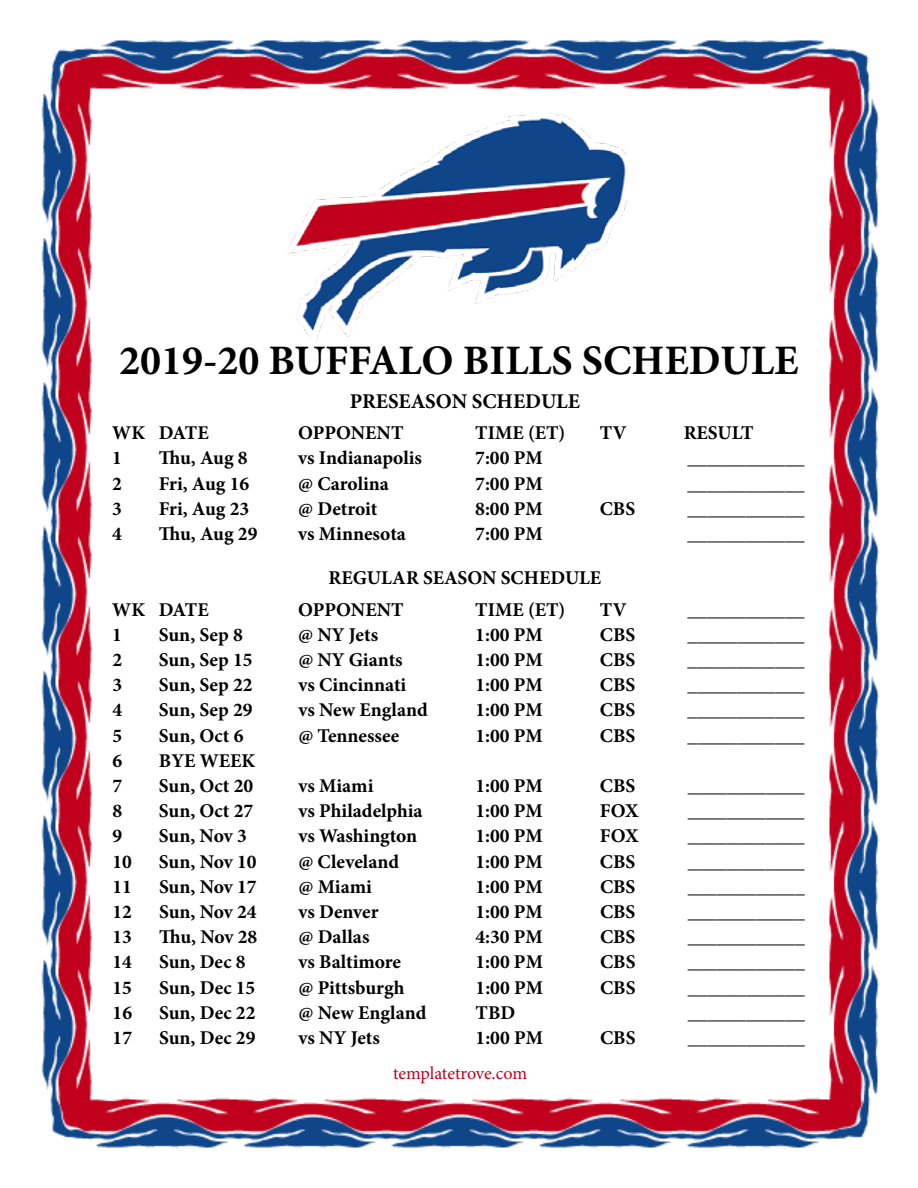
<style>
.page{position:relative;width:918px;height:1188px;background:#fff}
.page>*{position:absolute;margin:0;border:0;box-sizing:border-box;transform-origin:0 0}
.t1{font:700 42px "Minion Pro";color:#000}
.t2{font:700 21px "Minion Pro";color:#000}
.t3{font:700 19.5px "Minion Pro";color:#000}
.t4{font:18px "Minion Pro";letter-spacing:-.005em;color:#c0001d}
</style>
<div class="page">
<img style="left:41px;top:40px;width:839px;height:1108px">
<img style="left:288px;top:112px;width:342px;height:229px">
<h1 class="t1" style="left:119px;top:331px;width:681px">2019-20 BUFFALO BILLS SCHEDULE</h1>
<p class="t2" style="left:350px;top:387px;width:232px">PRESEASON SCHEDULE</p>
<p class="t3" style="left:112px;top:419px;width:98px">WK DATE</p>
<p class="t3" style="left:298px;top:419px;width:107px">OPPONENT</p>
<p class="t3" style="left:475px;top:419px;width:92px">TIME (ET)</p>
<p class="t3" style="left:600px;top:419px;width:28px">TV</p>
<p class="t3" style="left:684px;top:419px;width:71px">RESULT</p>
<p class="t3" style="left:112px;top:445px;width:11px">1</p>
<p class="t3" style="left:159px;top:445px;width:90px">Thu, Aug 8</p>
<p class="t3" style="left:298px;top:445px;width:125px">vs Indianapolis</p>
<p class="t3" style="left:475px;top:445px;width:69px">7:00 PM</p>
<p class="t3" style="left:688px;top:445px;width:118px">____________</p>
<p class="t3" style="left:112px;top:470px;width:11px">2</p>
<p class="t3" style="left:159px;top:470px;width:92px">Fri, Aug 16</p>
<p class="t3" style="left:298px;top:470px;width:92px">@ Carolina</p>
<p class="t3" style="left:475px;top:470px;width:69px">7:00 PM</p>
<p class="t3" style="left:688px;top:470px;width:118px">____________</p>
<p class="t3" style="left:112px;top:495px;width:11px">3</p>
<p class="t3" style="left:159px;top:495px;width:92px">Fri, Aug 23</p>
<p class="t3" style="left:298px;top:495px;width:81px">@ Detroit</p>
<p class="t3" style="left:475px;top:495px;width:69px">8:00 PM</p>
<p class="t3" style="left:600px;top:495px;width:37px">CBS</p>
<p class="t3" style="left:688px;top:495px;width:118px">____________</p>
<p class="t3" style="left:112px;top:520px;width:11px">4</p>
<p class="t3" style="left:159px;top:520px;width:100px">Thu, Aug 29</p>
<p class="t3" style="left:298px;top:520px;width:109px">vs Minnesota</p>
<p class="t3" style="left:475px;top:520px;width:69px">7:00 PM</p>
<p class="t3" style="left:688px;top:520px;width:118px">____________</p>
<p class="t3" style="left:329px;top:564px;width:274px">REGULAR SEASON SCHEDULE</p>
<p class="t3" style="left:112px;top:596px;width:98px">WK DATE</p>
<p class="t3" style="left:298px;top:596px;width:107px">OPPONENT</p>
<p class="t3" style="left:475px;top:596px;width:92px">TIME (ET)</p>
<p class="t3" style="left:600px;top:596px;width:28px">TV</p>
<p class="t3" style="left:688px;top:596px;width:118px">____________</p>
<p class="t3" style="left:112px;top:621px;width:11px">1</p>
<p class="t3" style="left:159px;top:621px;width:86px">Sun, Sep 8</p>
<p class="t3" style="left:298px;top:621px;width:81px">@ NY Jets</p>
<p class="t3" style="left:475px;top:621px;width:69px">1:00 PM</p>
<p class="t3" style="left:600px;top:621px;width:37px">CBS</p>
<p class="t3" style="left:688px;top:621px;width:119px">____________</p>
<p class="t3" style="left:112px;top:646px;width:11px">2</p>
<p class="t3" style="left:159px;top:646px;width:95px">Sun, Sep 15</p>
<p class="t3" style="left:298px;top:646px;width:106px">@ NY Giants</p>
<p class="t3" style="left:475px;top:646px;width:69px">1:00 PM</p>
<p class="t3" style="left:600px;top:646px;width:37px">CBS</p>
<p class="t3" style="left:688px;top:646px;width:118px">____________</p>
<p class="t3" style="left:112px;top:671px;width:11px">3</p>
<p class="t3" style="left:159px;top:671px;width:95px">Sun, Sep 22</p>
<p class="t3" style="left:298px;top:671px;width:109px">vs Cincinnati</p>
<p class="t3" style="left:475px;top:671px;width:69px">1:00 PM</p>
<p class="t3" style="left:600px;top:671px;width:37px">CBS</p>
<p class="t3" style="left:688px;top:671px;width:119px">____________</p>
<p class="t3" style="left:112px;top:696px;width:11px">4</p>
<p class="t3" style="left:159px;top:696px;width:95px">Sun, Sep 29</p>
<p class="t3" style="left:298px;top:696px;width:131px">vs New England</p>
<p class="t3" style="left:475px;top:696px;width:69px">1:00 PM</p>
<p class="t3" style="left:600px;top:696px;width:37px">CBS</p>
<p class="t3" style="left:688px;top:696px;width:118px">____________</p>
<p class="t3" style="left:112px;top:722px;width:11px">5</p>
<p class="t3" style="left:159px;top:722px;width:86px">Sun, Oct 6</p>
<p class="t3" style="left:298px;top:722px;width:103px">@ Tennessee</p>
<p class="t3" style="left:475px;top:722px;width:69px">1:00 PM</p>
<p class="t3" style="left:600px;top:722px;width:37px">CBS</p>
<p class="t3" style="left:688px;top:722px;width:118px">____________</p>
<p class="t3" style="left:112px;top:747px;width:11px">6</p>
<p class="t3" style="left:159px;top:747px;width:98px">BYE WEEK</p>
<p class="t3" style="left:112px;top:772px;width:11px">7</p>
<p class="t3" style="left:159px;top:772px;width:96px">Sun, Oct 20</p>
<p class="t3" style="left:298px;top:772px;width:77px">vs Miami</p>
<p class="t3" style="left:475px;top:772px;width:69px">1:00 PM</p>
<p class="t3" style="left:600px;top:772px;width:37px">CBS</p>
<p class="t3" style="left:688px;top:772px;width:118px">____________</p>
<p class="t3" style="left:112px;top:797px;width:11px">8</p>
<p class="t3" style="left:159px;top:797px;width:96px">Sun, Oct 27</p>
<p class="t3" style="left:298px;top:797px;width:126px">vs Philadelphia</p>
<p class="t3" style="left:475px;top:797px;width:69px">1:00 PM</p>
<p class="t3" style="left:600px;top:797px;width:40px">FOX</p>
<p class="t3" style="left:688px;top:797px;width:118px">____________</p>
<p class="t3" style="left:112px;top:822px;width:11px">9</p>
<p class="t3" style="left:159px;top:822px;width:89px">Sun, Nov 3</p>
<p class="t3" style="left:298px;top:822px;width:120px">vs Washington</p>
<p class="t3" style="left:475px;top:822px;width:69px">1:00 PM</p>
<p class="t3" style="left:600px;top:822px;width:40px">FOX</p>
<p class="t3" style="left:688px;top:822px;width:119px">____________</p>
<p class="t3" style="left:112px;top:848px;width:21px">10</p>
<p class="t3" style="left:159px;top:848px;width:99px">Sun, Nov 10</p>
<p class="t3" style="left:298px;top:848px;width:102px">@ Cleveland</p>
<p class="t3" style="left:475px;top:848px;width:69px">1:00 PM</p>
<p class="t3" style="left:600px;top:848px;width:37px">CBS</p>
<p class="t3" style="left:688px;top:848px;width:118px">____________</p>
<p class="t3" style="left:112px;top:873px;width:21px">11</p>
<p class="t3" style="left:159px;top:873px;width:99px">Sun, Nov 17</p>
<p class="t3" style="left:299px;top:873px;width:75px">@ Miami</p>
<p class="t3" style="left:476px;top:873px;width:69px">1:00 PM</p>
<p class="t3" style="left:600px;top:873px;width:37px">CBS</p>
<p class="t3" style="left:688px;top:873px;width:119px">____________</p>
<p class="t3" style="left:113px;top:898px;width:21px">12</p>
<p class="t3" style="left:159px;top:898px;width:99px">Sun, Nov 24</p>
<p class="t3" style="left:299px;top:898px;width:82px">vs Denver</p>
<p class="t3" style="left:476px;top:898px;width:69px">1:00 PM</p>
<p class="t3" style="left:600px;top:898px;width:37px">CBS</p>
<p class="t3" style="left:688px;top:898px;width:118px">____________</p>
<p class="t3" style="left:113px;top:923px;width:21px">13</p>
<p class="t3" style="left:159px;top:923px;width:100px">Thu, Nov 28</p>
<p class="t3" style="left:299px;top:923px;width:72px">@ Dallas</p>
<p class="t3" style="left:476px;top:923px;width:69px">4:30 PM</p>
<p class="t3" style="left:600px;top:923px;width:37px">CBS</p>
<p class="t3" style="left:688px;top:923px;width:118px">____________</p>
<p class="t3" style="left:113px;top:948px;width:21px">14</p>
<p class="t3" style="left:159px;top:948px;width:88px">Sun, Dec 8</p>
<p class="t3" style="left:299px;top:948px;width:104px">vs Baltimore</p>
<p class="t3" style="left:476px;top:948px;width:69px">1:00 PM</p>
<p class="t3" style="left:600px;top:948px;width:37px">CBS</p>
<p class="t3" style="left:688px;top:948px;width:118px">____________</p>
<p class="t3" style="left:113px;top:974px;width:21px">15</p>
<p class="t3" style="left:159px;top:974px;width:98px">Sun, Dec 15</p>
<p class="t3" style="left:299px;top:974px;width:108px">@ Pittsburgh</p>
<p class="t3" style="left:476px;top:974px;width:69px">1:00 PM</p>
<p class="t3" style="left:600px;top:974px;width:37px">CBS</p>
<p class="t3" style="left:688px;top:974px;width:118px">____________</p>
<p class="t3" style="left:113px;top:999px;width:21px">16</p>
<p class="t3" style="left:159px;top:999px;width:98px">Sun, Dec 22</p>
<p class="t3" style="left:299px;top:999px;width:129px">@ New England</p>
<p class="t3" style="left:476px;top:999px;width:41px">TBD</p>
<p class="t3" style="left:688px;top:999px;width:118px">____________</p>
<p class="t3" style="left:113px;top:1024px;width:21px">17</p>
<p class="t3" style="left:159px;top:1024px;width:98px">Sun, Dec 29</p>
<p class="t3" style="left:299px;top:1024px;width:83px">vs NY Jets</p>
<p class="t3" style="left:476px;top:1024px;width:69px">1:00 PM</p>
<p class="t3" style="left:600px;top:1024px;width:37px">CBS</p>
<p class="t3" style="left:688px;top:1024px;width:118px">____________</p>
<p class="t4" style="left:393px;top:1061px;width:136px">templatetrove.com</p>
</div>
